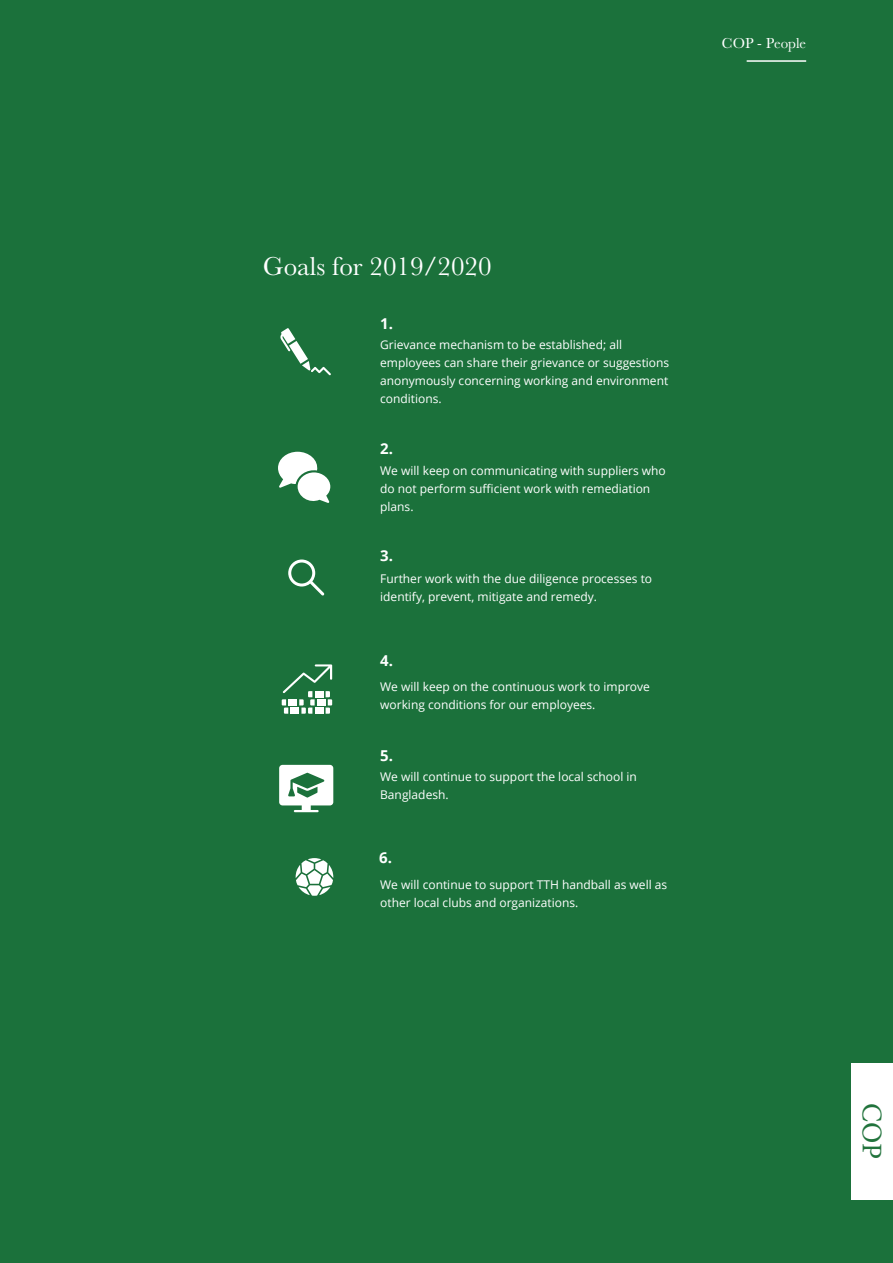
<style>
.page{position:relative;width:893px;height:1263px;background:#1b713b}
.page>*{position:absolute;margin:0;border:0;box-sizing:border-box;transform-origin:0 0}
.t1{font:28.5px "Minion Pro";color:#21733c}
.Info_headline{font:27px "Baskerville";color:#fff}
.Underrubrik{font:700 15px "Open Sans";color:#fff}
.Info_headline-2{font:15px "Baskerville";color:#fff}
.Tagline{font:12px/18px "Open Sans";color:#fff}
</style>
<div class="page">
<div style="left:851px;top:1063px;width:42px;height:136px;background:#fff"></div>
<hr style="left:747px;top:60px;width:59px;height:2px;background:#fff">
<svg style="left:280px;top:328px;width:51px;height:47px"></svg>
<svg style="left:278px;top:452px;width:52px;height:51px"></svg>
<svg style="left:282px;top:664px;width:50px;height:50px"></svg>
<svg style="left:279px;top:765px;width:54px;height:47px"></svg>
<svg style="left:296px;top:858px;width:37px;height:38px"></svg>
<svg style="left:288px;top:559px;width:36px;height:37px"></svg>
<p class="Info_headline-2" style="left:722px;top:34px;width:86px">COP - People</p>
<p class="Info_headline" style="left:263px;top:251px;width:230px">Goals for 2019/2020</p>
<p class="Underrubrik" style="left:380px;top:313px;width:14px">1.</p>
<p class="Tagline" style="left:380px;top:335px;width:291px">Grievance mechanism to be established; all employees can share their grievance or suggestions anonymously concerning working and environment conditions.</p>
<p class="Underrubrik" style="left:380px;top:438px;width:14px">2.</p>
<p class="Tagline" style="left:380px;top:461px;width:287px">We will keep on communicating with suppliers who do not perform sufficient work with remediation plans.</p>
<p class="Underrubrik" style="left:380px;top:545px;width:14px">3.</p>
<p class="Tagline" style="left:380px;top:569px;width:273px">Further work with the due diligence processes to identify, prevent, mitigate and remedy.</p>
<p class="Underrubrik" style="left:380px;top:650px;width:14px">4.</p>
<p class="Tagline" style="left:380px;top:677px;width:271px">We will keep on the continuous work to improve working conditions for our employees.</p>
<p class="Underrubrik" style="left:380px;top:744px;width:14px">5.</p>
<p class="Tagline" style="left:380px;top:767px;width:258px">We will continue to support the local school in<br>Bangladesh.</p>
<p class="Underrubrik" style="left:379px;top:847px;width:14px">6.</p>
<p class="Tagline" style="left:380px;top:875px;width:289px">We will continue to support TTH handball as well as other local clubs and organizations.</p>
<p class="t1" style="left:891px;top:1103px;width:58px;rotate:90deg">COP</p>
</div>
